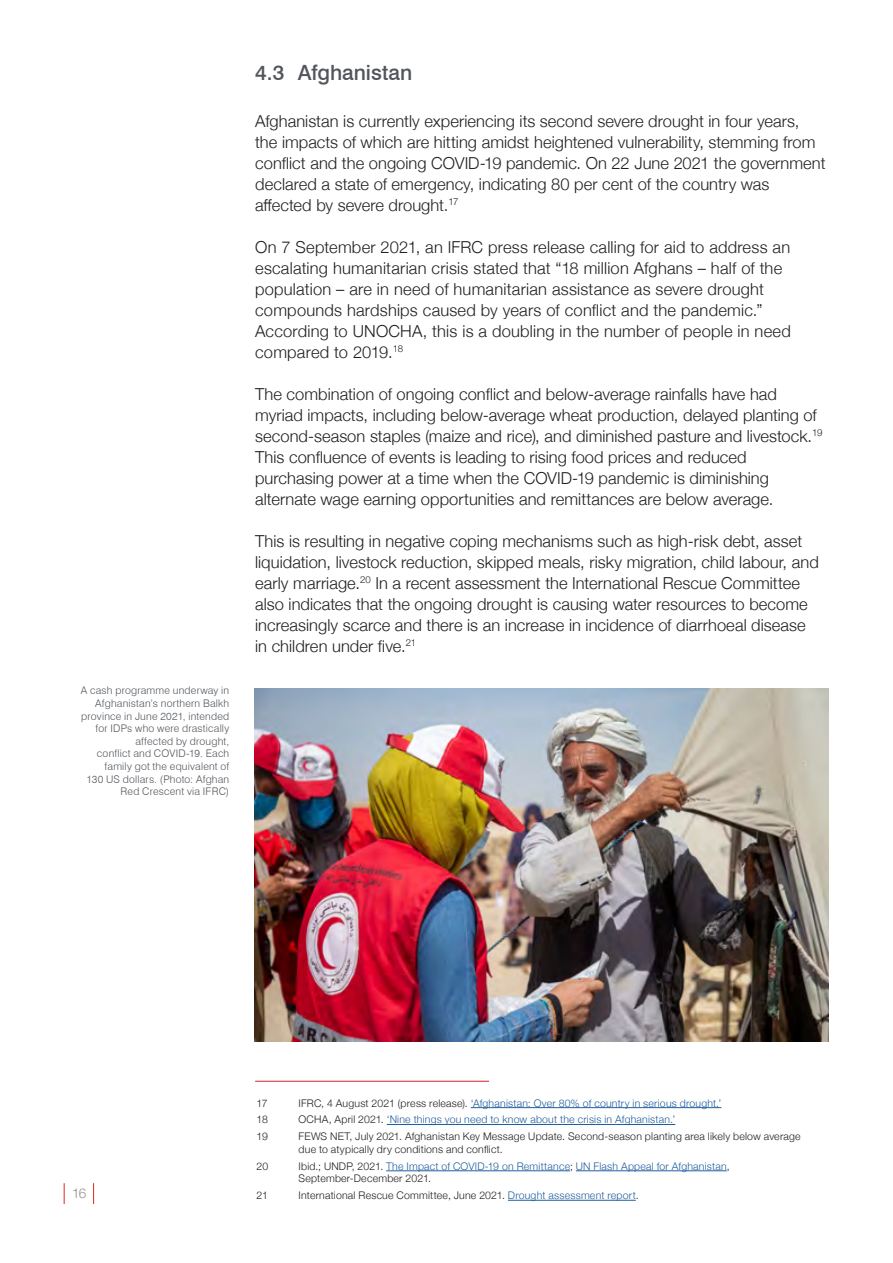
<style>
.page{position:relative;width:893px;height:1263px;background:#fff}
.page>*{position:absolute;margin:0;border:0;box-sizing:border-box;transform-origin:0 0}
.title_black__1_1{font:500 21px "Swiss 721 BT";color:#52555b}
.t1{font:300 16.5px/21px "Helvetica Neue";letter-spacing:.005em;color:#231f20}
.t2{font:300 13.5px "Helvetica Neue";color:#8d8f92}
.footnotes{font:300 10.5px/12.6px "Helvetica Neue";letter-spacing:.02em;color:#215e9e}
.captions{font:300 10.5px/12.6px "Swiss 721 BT";letter-spacing:.02em;color:#52555b;text-align:right}
.footnotes-2{font:300 10.5px/12.6px "Helvetica Neue";letter-spacing:.02em;color:#231f20}
.s1{color:#231f20}
.s2{color:#215e9e}
</style>
<div class="page">
<svg style="left:64px;top:1183px;width:1px;height:21px"></svg>
<svg style="left:93px;top:1183px;width:1px;height:21px"></svg>
<hr style="left:255px;top:1081px;width:234px;height:1px;background:#d2232a">
<hr style="left:471px;top:1107px;width:250px;height:1px;background:#215e9e">
<hr style="left:387px;top:1124px;width:288px;height:1px;background:#215e9e">
<hr style="left:386px;top:1170px;width:184px;height:1px;background:#215e9e">
<hr style="left:576px;top:1170px;width:151px;height:1px;background:#215e9e">
<hr style="left:508px;top:1200px;width:128px;height:1px;background:#215e9e">
<img style="left:255px;top:689px;width:574px;height:353px">
<p class="captions" style="left:81px;top:684px;width:150px">A cash programme underway in<br>Afghanistan’s northern Balkh province in June 2021, intended for IDPs who were drastically affected by drought,<br>conflict and COVID-19. Each family got the equivalent of<br>130 US dollars. (Photo: Afghan<br>Red Crescent via IFRC)</p>
<p class="title_black__1_1" style="left:255px;top:60px;width:159px">4.3 Afghanistan</p>
<p class="t1" style="left:255px;top:109px;width:572px">Afghanistan is currently experiencing its second severe drought in four years, the impacts of which are hitting amidst heightened vulnerability, stemming from conflict and the ongoing COVID-19 pandemic. On 22 June 2021 the government declared a state of emergency, indicating 80 per cent of the country was affected by severe drought.<sup>17</sup></p>
<p class="t1" style="left:255px;top:235px;width:537px">On 7 September 2021, an IFRC press release calling for aid to address an escalating humanitarian crisis stated that “18 million Afghans – half of the population – are in need of humanitarian assistance as severe drought compounds hardships caused by years of conflict and the pandemic.” According to UNOCHA, this is a doubling in the number of people in need compared to 2019.<sup>18</sup></p>
<p class="t1" style="left:255px;top:382px;width:569px">The combination of ongoing conflict and below-average rainfalls have had myriad impacts, including below-average wheat production, delayed planting of second-season staples (maize and rice), and diminished pasture and livestock.<sup>19<br></sup>This confluence of events is leading to rising food prices and reduced purchasing power at a time when the COVID-19 pandemic is diminishing alternate wage earning opportunities and remittances are below average.</p>
<p class="t1" style="left:255px;top:529px;width:565px">This is resulting in negative coping mechanisms such as high-risk debt, asset liquidation, livestock reduction, skipped meals, risky migration, child labour, and early marriage.<sup>20</sup> In a recent assessment the International Rescue Committee also indicates that the ongoing drought is causing water resources to become increasingly scarce and there is an increase in incidence of diarrhoeal disease in children under five.<sup>21</sup></p>
<p class="t2" style="left:72px;top:1182px;width:16px">16</p>
<p class="footnotes-2" style="left:257px;top:1096px;width:12px">17</p>
<p class="footnotes" style="left:299px;top:1096px;width:424px"><span class="s1">IFRC, 4 August 2021 (press release).</span> ‘Afghanistan: Over 80% of country in serious drought.’</p>
<p class="footnotes-2" style="left:257px;top:1112px;width:13px">18</p>
<p class="footnotes" style="left:299px;top:1112px;width:378px"><span class="s1">OCHA, April 2021.</span> ‘Nine things you need to know about the crisis in Afghanistan.’</p>
<p class="footnotes-2" style="left:257px;top:1129px;width:13px">19</p>
<p class="footnotes-2" style="left:299px;top:1129px;width:503px">FEWS NET, July 2021. Afghanistan Key Message Update. Second-season planting area likely below average due to atypically dry conditions and conflict.</p>
<p class="footnotes-2" style="left:257px;top:1159px;width:13px">20</p>
<p class="footnotes" style="left:299px;top:1159px;width:433px"><span class="s1">Ibid.; UNDP, 2021.</span> The Impact of COVID-19 on Remittance<span class="s1">;</span> UN Flash Appeal for Afghanistan<span class="s1">,<br>September-December 2021.</span></p>
<p class="footnotes-2" style="left:257px;top:1188px;width:13px">21</p>
<p class="footnotes-2" style="left:299px;top:1188px;width:342px">International Rescue Committee, June 2021. <span class="s2">Drought assessment report</span>.</p>
</div>
